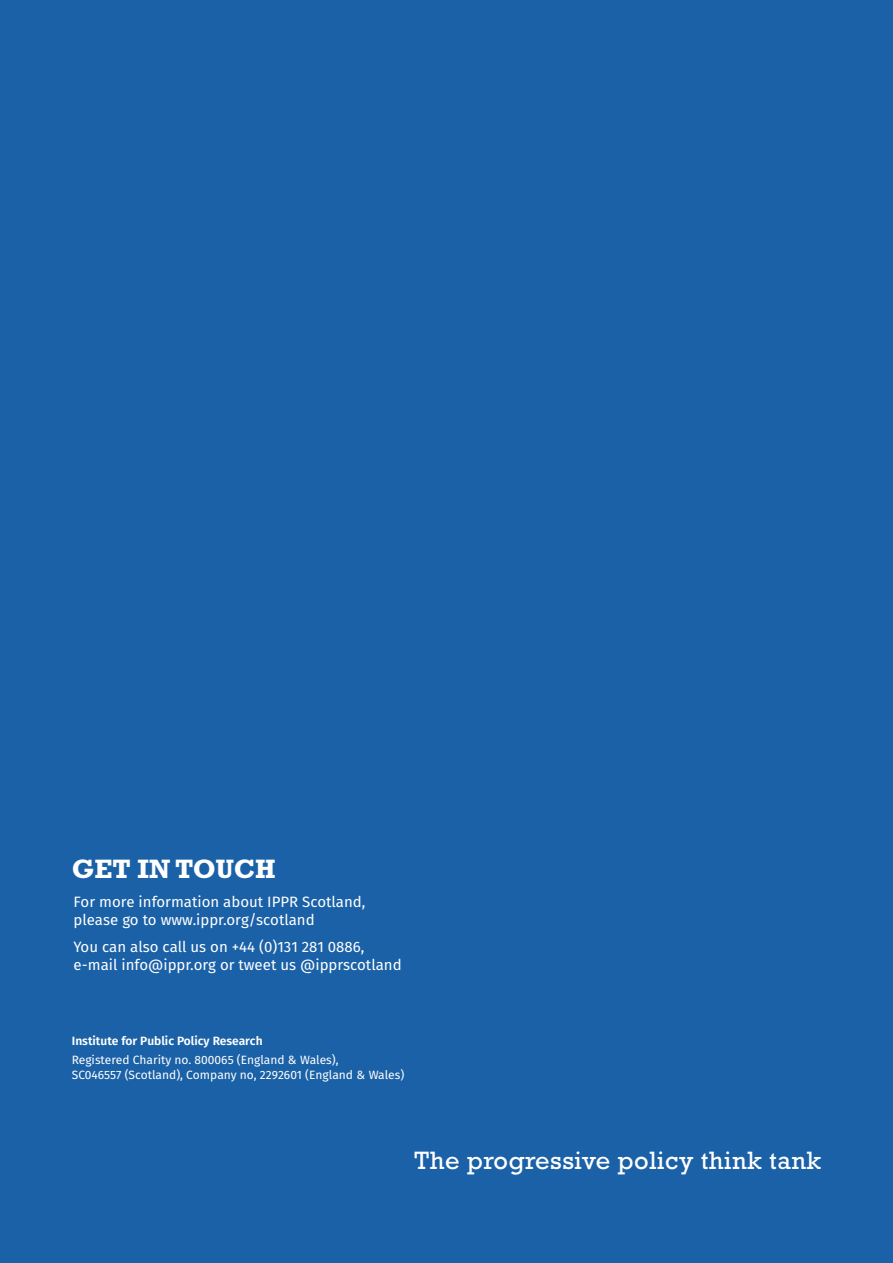
<style>
.page{position:relative;width:893px;height:1263px;background:#1b61a7}
.page>*{position:absolute;margin:0;border:0;box-sizing:border-box;transform-origin:0 0}
.t1{font:700 27px "Rockwell Std";color:#fff}
.t2{font:25.5px "Rockwell Std";letter-spacing:.02em;color:#fff}
.t3{font:15px/18px "Fira Sans";color:#fff}
.t4{font:12px/15px "Fira Sans";color:#fff}
.t5{font:600 12px "Fira Sans";color:#fff}
</style>
<div class="page">
<h1 class="t1" style="left:72px;top:853px;width:206px">GET IN TOUCH</h1>
<p class="t3" style="left:74px;top:893px;width:293px">For more information about IPPR Scotland, please go to www.ippr.org/scotland</p>
<p class="t3" style="left:74px;top:938px;width:330px">You can also call us on +44 (0)131 281 0886, e-mail info@ippr.org or tweet us @ipprscotland</p>
<p class="t5" style="left:72px;top:1032px;width:192px">Institute for Public Policy Research</p>
<p class="t4" style="left:72px;top:1052px;width:334px">Registered Charity no. 800065 (England &amp; Wales),<br>SC046557 (Scotland), Company no, 2292601 (England &amp; Wales)</p>
<h2 class="t2" style="left:414px;top:1146px;width:408px">The progressive policy think tank</h2>
</div>
